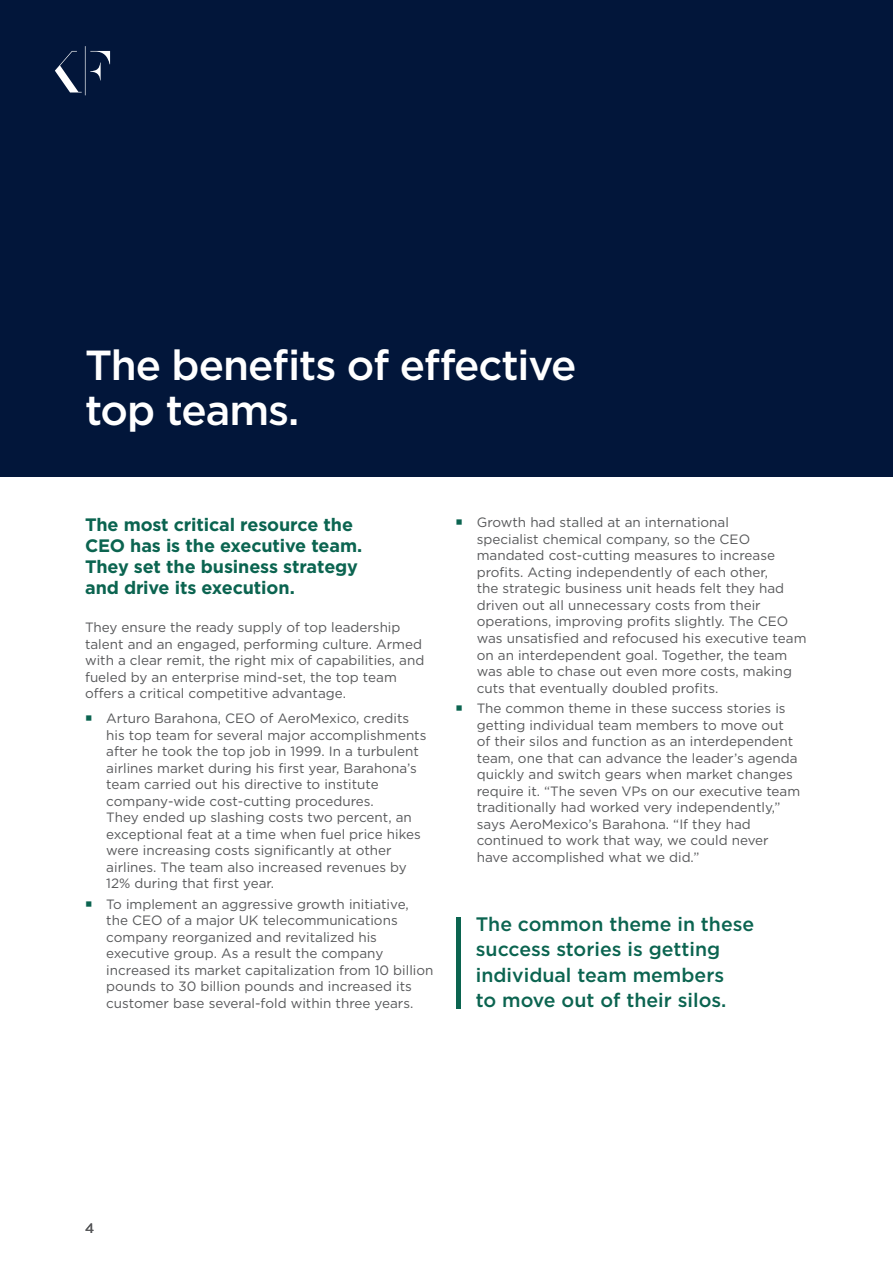
<style>
.page{position:relative;width:893px;height:1263px;background:#fff}
.page>*{position:absolute;margin:0;border:0;box-sizing:border-box;transform-origin:0 0}
.White_section_headin{font:500 42px/45px "Gotham";letter-spacing:-.025em;color:#fff}
.Pull_quote{font:500 19.5px/25.5px "Gotham";color:#0b6450}
.Green_subheading{font:700 18px/21px "Gotham";letter-spacing:-.01em;color:#0b6450}
.Body-text{font:13.5px/16.5px "Gotham";color:#57585a}
</style>
<div class="page">
<div style="left:0;top:0;width:893px;height:476px;background:#02163a"></div>
<hr style="left:457px;top:917px;width:4px;height:91px;background:#0b6450">
<svg style="left:55px;top:46px;width:55px;height:49px"></svg>
<p class="White_section_headin" style="left:85px;top:342px;width:493px">The benefits of effective top teams.</p>
<p class="Green_subheading" style="left:85px;top:514px;width:279px">The most critical resource the<br>CEO has is the executive team.<br>They set the business strategy and drive its execution.</p>
<p class="Body-text" style="left:85px;top:619px;width:341px">They ensure the ready supply of top leadership talent and an engaged, performing culture. Armed with a clear remit, the right mix of capabilities, and fueled by an enterprise mind-set, the top team offers a critical competitive advantage.</p>
<p class="Body-text" style="left:106px;top:710px;width:322px">Arturo Barahona, CEO of AeroMexico, credits his top team for several major accomplishments after he took the top job in 1999. In a turbulent airlines market during his first year, Barahona’s team carried out his directive to institute company-wide cost-cutting procedures.<br>They ended up slashing costs two percent, an exceptional feat at a time when fuel price hikes were increasing costs significantly at other airlines. The team also increased revenues by 12% during that first year.</p>
<p class="Body-text" style="left:106px;top:896px;width:329px">To implement an aggressive growth initiative, the CEO of a major UK telecommunications company reorganized and revitalized his executive group. As a result the company increased its market capitalization from 10 billion pounds to 30 billion pounds and increased its customer base several-fold within three years.</p>
<p class="Body-text" style="left:477px;top:514px;width:331px">Growth had stalled at an international<br>specialist chemical company, so the CEO mandated cost-cutting measures to increase profits. Acting independently of each other,<br>the strategic business unit heads felt they had driven out all unnecessary costs from their operations, improving profits slightly. The CEO was unsatisfied and refocused his executive team on an interdependent goal. Together, the team was able to chase out even more costs, making cuts that eventually doubled profits.</p>
<p class="Body-text" style="left:477px;top:700px;width:325px">The common theme in these success stories is getting individual team members to move out of their silos and function as an interdependent team, one that can advance the leader’s agenda quickly and switch gears when market changes require it. “The seven VPs on our executive team traditionally had worked very independently,” says AeroMexico’s Barahona. “If they had continued to work that way, we could never have accomplished what we did.”</p>
<p class="Pull_quote" style="left:476px;top:911px;width:280px">The common theme in these success stories is getting individual team members<br>to move out of their silos.</p>
<p class="Body-text" style="left:85px;top:1220px;width:11px">4</p>
</div>
